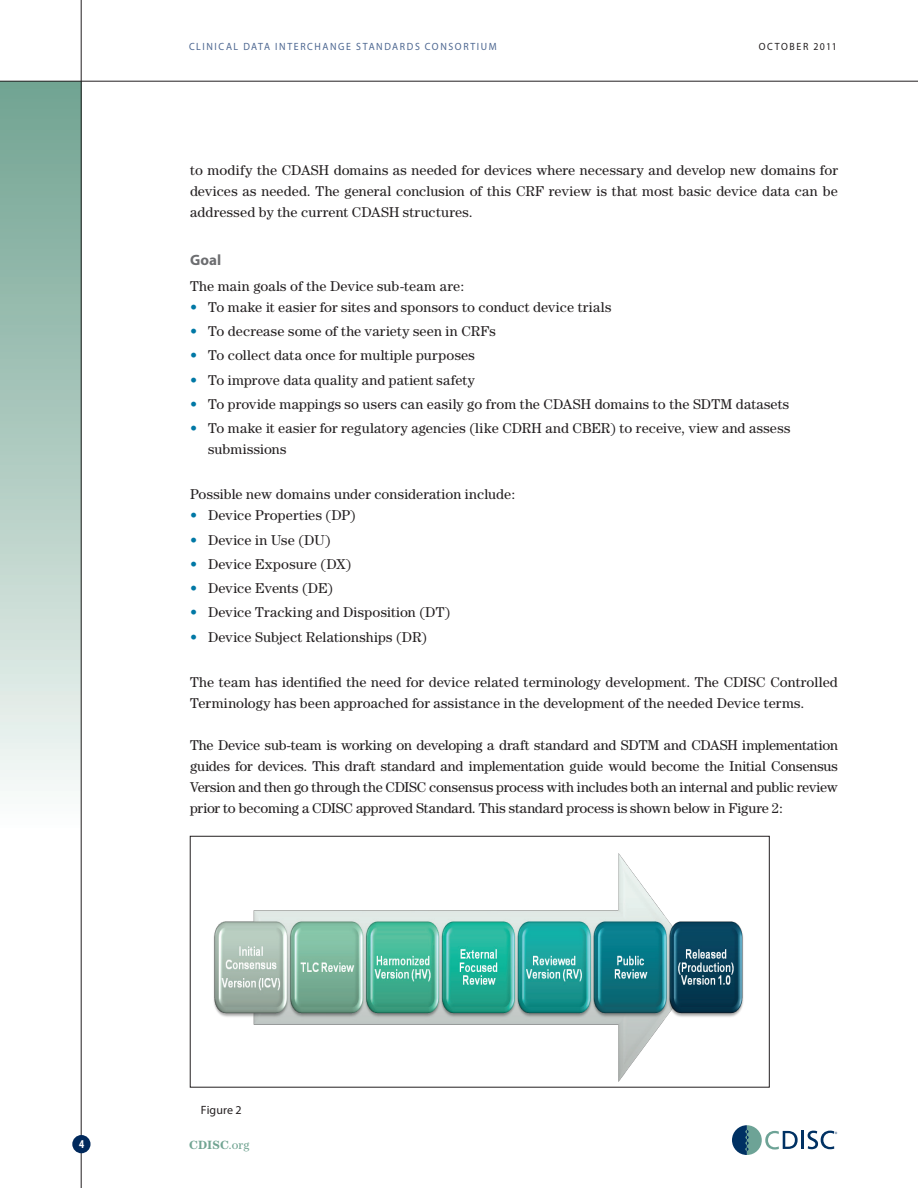
<style>
.page{position:relative;width:918px;height:1188px;background:#fff}
.page>*{position:absolute;margin:0;border:0;box-sizing:border-box;transform-origin:0 0}
.t1{font:700 15px "Myriad Pro";color:#6c6d70}
.t2{font:14.25px/21px "Century";letter-spacing:.01em;color:#231f20;text-align:justify}
.t3{font:700 12px "Century";letter-spacing:.01em;color:#71a492}
.t4{font:12px "Myriad Pro";color:#231f20}
.t5{font:700 condensed 12px "Myriad Pro";color:#fff}
.t6{font:10.5px "Myriad Pro";letter-spacing:.165em;color:#4d6791;scale:.94 1}
.t7{font:10.5px "Myriad Pro";letter-spacing:.15em;color:#231f20;scale:.94 1}
.s1{color:#0078a5}
.s2{font-weight:400}
</style>
<div class="page">
<div style="left:0;top:81px;width:81px;height:873px;background:linear-gradient(to bottom,#6ea18f,#fff)"></div>
<hr style="left:0;top:81px;width:918px;height:1px;background:#231f20">
<hr style="left:81px;top:0;width:1px;height:1188px;background:#231f20">
<div style="left:72px;top:1135px;width:19px;height:18px;background:#00295c;border-radius:50%"></div>
<hr style="left:801px;top:1131px;width:3px;height:18px;background:#003163">
<svg style="left:732px;top:1125px;width:66px;height:30px"></svg>
<svg style="left:808px;top:1131px;width:29px;height:18px"></svg>
<img style="left:213px;top:853px;width:531px;height:229px">
<div style="left:190px;top:836px;width:580px;height:251px;border:1px solid #231f20"></div>
<p class="t6" style="left:189px;top:40px;width:329px">CLINIC AL DATA INTERCHANGE STANDARDS CONSORTI UM</p>
<p class="t7" style="left:759px;top:40px;width:85px">OC TOBER 2011</p>
<p class="t2" style="left:190px;top:159px;width:649px">to modify the CDASH domains as needed for devices where necessary and develop new domains for devices as needed. The general conclusion of this CRF review is that most basic device data can be addressed by the current CDASH structures.</p>
<p class="t1" style="left:190px;top:250px;width:33px">Goal</p>
<p class="t2" style="left:190px;top:275px;width:276px">The main goals of the Device sub-team are:</p>
<p class="t2" style="left:190px;top:296px;width:423px"><span class="s1">•</span> To make it easier for sites and sponsors to conduct device trials</p>
<p class="t2" style="left:190px;top:321px;width:307px"><span class="s1">•</span> To decrease some of the variety seen in CRFs</p>
<p class="t2" style="left:190px;top:345px;width:286px"><span class="s1">•</span> To collect data once for multiple purposes</p>
<p class="t2" style="left:190px;top:369px;width:286px"><span class="s1">•</span> To improve data quality and patient safety</p>
<p class="t2" style="left:190px;top:393px;width:601px"><span class="s1">•</span> To provide mappings so users can easily go from the CDASH domains to the SDTM datasets</p>
<p class="t2" style="left:208px;top:418px;width:584px;text-indent:-18px"><span class="s1">•</span> To make it easier for regulatory agencies (like CDRH and CBER) to receive, view and assess submissions</p>
<p class="t2" style="left:190px;top:484px;width:327px">Possible new domains under consideration include:</p>
<p class="t2" style="left:190px;top:505px;width:167px"><span class="s1">•</span> Device Properties (DP)</p>
<p class="t2" style="left:190px;top:529px;width:142px"><span class="s1">•</span> Device in Use (DU)</p>
<p class="t2" style="left:190px;top:553px;width:163px"><span class="s1">•</span> Device Exposure (DX)</p>
<p class="t2" style="left:190px;top:578px;width:145px"><span class="s1">•</span> Device Events (DE)</p>
<p class="t2" style="left:190px;top:602px;width:262px"><span class="s1">•</span> Device Tracking and Disposition (DT)</p>
<p class="t2" style="left:190px;top:626px;width:238px"><span class="s1">•</span> Device Subject Relationships (DR)</p>
<p class="t2" style="left:190px;top:671px;width:649px">The team has identified the need for device related terminology development. The CDISC Controlled<br>Terminology has been approached for assistance in the development of the needed Device terms.</p>
<p class="t2" style="left:190px;top:734px;width:649px">The Device sub-team is working on developing a draft standard and SDTM and CDASH implementation guides for devices. This draft standard and implementation guide would become the Initial Consensus Version and then go through the CDISC consensus process with includes both an internal and public review prior to becoming a CDISC approved Standard. This standard process is shown below in Figure 2:</p>
<p class="t4" style="left:201px;top:1103px;width:42px">FIGURE 2</p>
<p class="t5" style="left:79px;top:1137px;width:7px">4</p>
<p class="t3" style="left:189px;top:1138px;width:62px">CDISC<span class="s2">.org</span></p>
</div>
